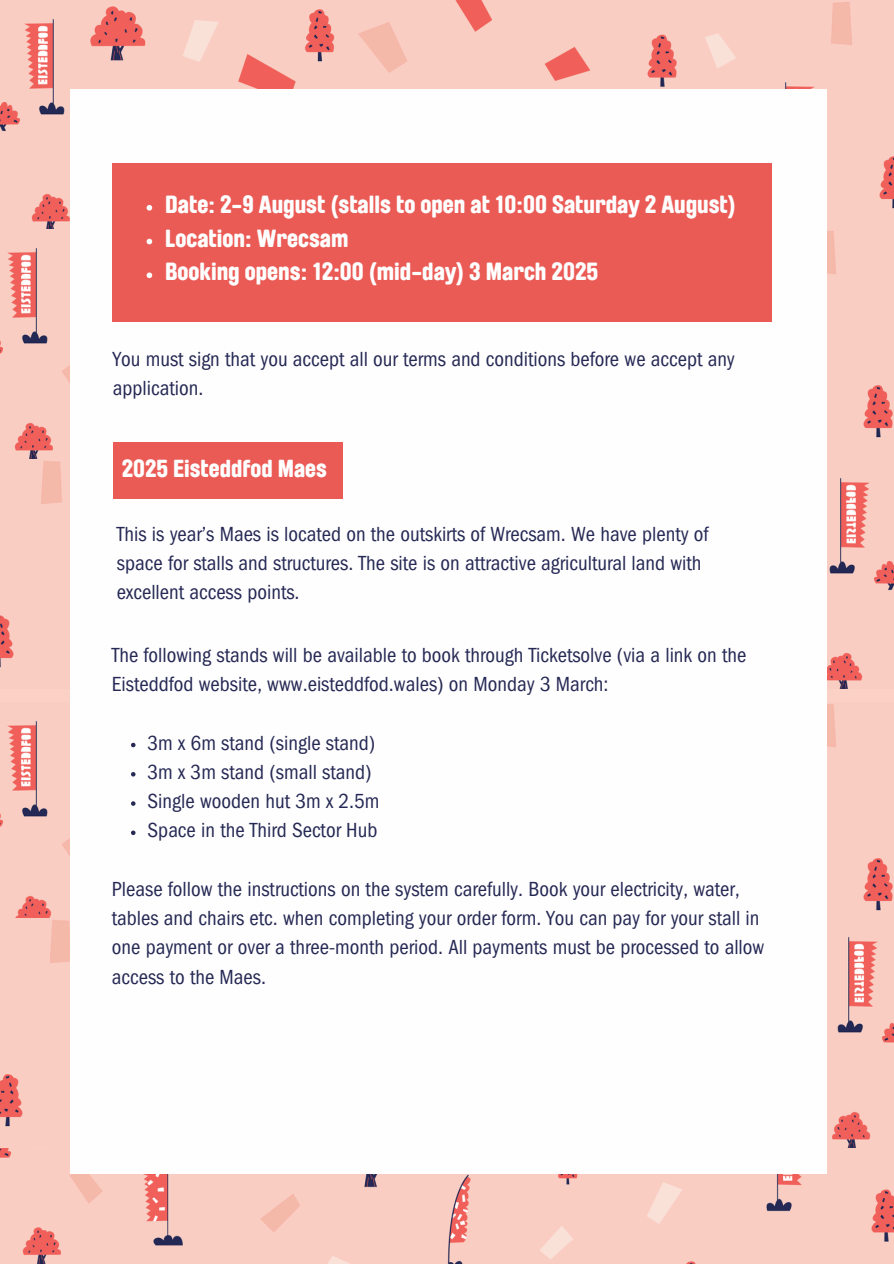
<style>
.page{position:relative;width:894px;height:1264px;background:#fff}
.page>*{position:absolute;margin:0;border:0;box-sizing:border-box;transform-origin:0 0}
.t1{font:700 24.15px "Brauer Cymraeg";color:#fefefe}
.t2{font:700 24px "Brauer Cymraeg";color:#fefefe}
.t3{font:condensed 21px/29.2px "Franklin Gothic LT Pro";color:#262954}
</style>
<div class="page">
<img style="left:0;top:0;width:893px;height:688px">
<img style="left:0;top:1147px;width:893px;height:116px">
<img style="left:0;top:702px;width:893px;height:216px">
<img style="left:0;top:918px;width:893px;height:229px">
<div style="left:70px;top:89px;width:756px;height:1084px;background:#fefefe"></div>
<div style="left:112px;top:163px;width:659px;height:159px;background:#eb5b56"></div>
<svg style="left:146px;top:205px;width:6px;height:5px"></svg>
<svg style="left:146px;top:239px;width:6px;height:5px"></svg>
<svg style="left:146px;top:272px;width:6px;height:6px"></svg>
<svg style="left:131px;top:742px;width:4px;height:5px"></svg>
<svg style="left:131px;top:772px;width:4px;height:4px"></svg>
<svg style="left:131px;top:801px;width:4px;height:4px"></svg>
<svg style="left:131px;top:830px;width:4px;height:5px"></svg>
<div style="left:113px;top:442px;width:229px;height:57px;background:#eb5b56"></div>
<p class="t1" style="left:165px;top:193px;width:572px">Date: 2-9 August (stalls to open at 10:00 Saturday 2 August)</p>
<p class="t1" style="left:165px;top:227px;width:185px">Location: Wrecsam</p>
<p class="t1" style="left:165px;top:261px;width:434px">Booking opens: 12:00 (mid-day) 3 March 2025</p>
<p class="t3" style="left:113px;top:347px;width:623px">You must sign that you accept all our terms and conditions before we accept any application.</p>
<p class="t2" style="left:122px;top:457px;width:206px">2025 Eisteddfod Maes</p>
<p class="t3" style="left:117px;top:522px;width:593px">This is year’s Maes is located on the outskirts of Wrecsam. We have plenty of space for stalls and structures. The site is on attractive agricultural land with excellent access points.</p>
<p class="t3" style="left:112px;top:643px;width:635px">The following stands will be available to book through Ticketsolve (via a link on the<br>Eisteddfod website, www.eisteddfod.wales) on Monday 3 March:</p>
<p class="t3" style="left:147px;top:731px;width:229px">3m x 6m stand (single stand)</p>
<p class="t3" style="left:147px;top:760px;width:225px">3m x 3m stand (small stand)</p>
<p class="t3" style="left:147px;top:789px;width:233px">Single wooden hut 3m x 2.5m</p>
<p class="t3" style="left:147px;top:818px;width:231px">Space in the Third Sector Hub</p>
<h1 class="t3" style="left:112px;top:877px;width:653px">Please follow the instructions on the system carefully. Book your electricity, water, tables and chairs etc. when completing your order form. You can pay for your stall in one payment or over a three-month period. All payments must be processed to allow access to the Maes.</h1>
</div>
